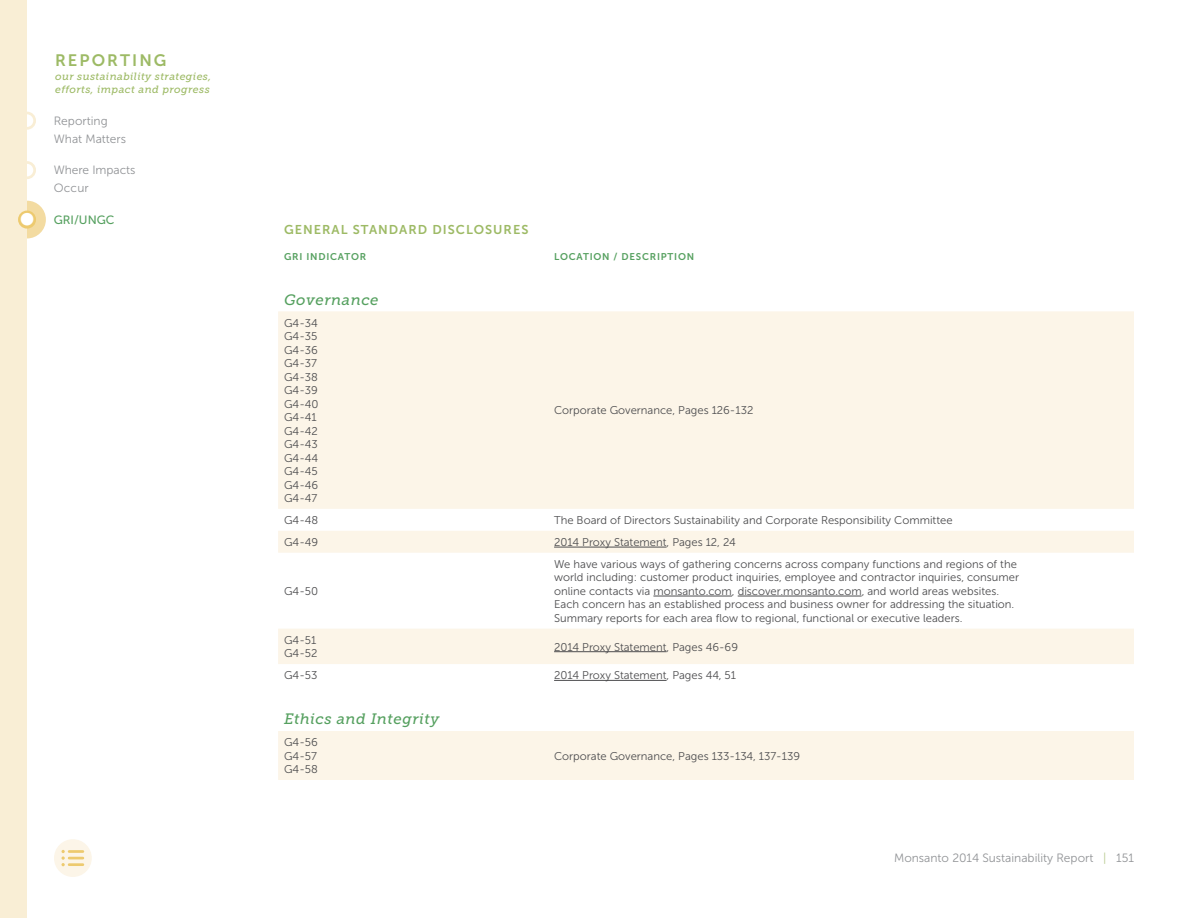
<style>
.page{position:relative;width:1188px;height:918px;background:#fff}
.page>*{position:absolute;margin:0;border:0;box-sizing:border-box;transform-origin:0 0}
.t1{font:16.5px "Museo Sans 700";letter-spacing:.125em;color:#9dba65}
.t2{font:italic 15px "Museo Slab 500";letter-spacing:.04em;color:#55a05f}
.t3{font:12.75px "Museo Sans 700";letter-spacing:.08em;color:#9dba65}
.t4{font:12px/18px "Museo Sans 300";color:#919396}
.t5{font:12px "Museo Sans 500";color:#55a05f}
.t6{font:11.25px/13.5px "Museo Sans 300";color:#4d4d4f}
.t7{font:italic 10.5px/13.5px "Museo Slab 500";letter-spacing:.04em;color:#9dba65}
.t8{font:9.75px "Museo Sans 700";letter-spacing:.08em;color:#55a05f}
.s1{font-size:40.65px;color:#fff}
.s2{color:#b8cb8f}
</style>
<div class="page">
<svg style="left:278px;top:311px;width:856px;height:469px;fill:#fcf5e8"></svg>
<hr style="left:554px;top:547px;width:113px;height:1px;background:#4d4d4f">
<hr style="left:653px;top:596px;width:79px;height:1px;background:#4d4d4f">
<hr style="left:738px;top:596px;width:124px;height:1px;background:#4d4d4f">
<hr style="left:554px;top:651px;width:113px;height:1px;background:#4d4d4f">
<hr style="left:554px;top:680px;width:113px;height:1px;background:#4d4d4f">
<div style="left:13px;top:206px;width:28px;height:28px;background:#f3dba1;border-radius:50%"></div>
<div style="left:8px;top:201px;width:38px;height:37px;border:10px solid #f3dba1;border-radius:50%"></div>
<div style="left:54px;top:839px;width:38px;height:38px;background:#fcf5e8;border-radius:50%"></div>
<svg style="left:62px;top:850px;width:21px;height:16px"></svg>
<div style="left:0;top:0;width:27px;height:918px;background:#f9eed5"></div>
<div style="left:18px;top:112px;width:18px;height:18px;border:3px solid #f9eed5;border-radius:50%"></div>
<div style="left:18px;top:161px;width:18px;height:18px;border:3px solid #f9eed5;border-radius:50%"></div>
<div style="left:18px;top:211px;width:18px;height:18px;border:5px solid #edca6f;border-radius:50%"></div>
<h1 class="t1" style="left:55px;top:51px;width:113px">REPORTING</h1>
<p class="t7" style="left:55px;top:70px;width:158px">our sustainability strategies, efforts, impact and progress</p>
<p class="t4" style="left:54px;top:112px;width:74px">Reporting<br>What Matters</p>
<p class="t4" style="left:54px;top:161px;width:83px">Where Impacts<br>Occur</p>
<p class="t5" style="left:19px;top:213px;width:97px"><span class="s1">•</span> GRI/UNGC</p>
<p class="t3" style="left:284px;top:223px;width:246px">GENERAL STANDARD DISCLOSURES</p>
<p class="t8" style="left:284px;top:251px;width:84px">GRI INDICATOR</p>
<p class="t8" style="left:554px;top:251px;width:142px">LOCATION / DESCRIPTION</p>
<h2 class="t2" style="left:284px;top:291px;width:96px">Governance</h2>
<p class="t6" style="left:284px;top:316px;width:36px">G4-34<br>G4-35<br>G4-36<br>G4-37<br>G4-38<br>G4-39<br>G4-40<br>G4-41<br>G4-42<br>G4-43<br>G4-44<br>G4-45<br>G4-46<br>G4-47</p>
<p class="t6" style="left:554px;top:404px;width:201px">Corporate Governance, Pages 126-132</p>
<p class="t6" style="left:284px;top:513px;width:36px">G4-48</p>
<p class="t6" style="left:554px;top:513px;width:400px">The Board of Directors Sustainability and Corporate Responsibility Committee</p>
<p class="t6" style="left:284px;top:535px;width:36px">G4-49</p>
<p class="t6" style="left:554px;top:535px;width:183px">2014 Proxy Statement, Pages 12, 24</p>
<p class="t6" style="left:284px;top:584px;width:36px">G4-50</p>
<p class="t6" style="left:554px;top:557px;width:466px">We have various ways of gathering concerns across company functions and regions of the world including: customer product inquiries, employee and contractor inquiries, consumer online contacts via monsanto.com, discover.monsanto.com, and world areas websites.<br>Each concern has an established process and business owner for addressing the situation.<br>Summary reports for each area flow to regional, functional or executive leaders.</p>
<p class="t6" style="left:284px;top:633px;width:35px">G4-51<br>G4-52</p>
<p class="t6" style="left:554px;top:640px;width:185px">2014 Proxy Statement, Pages 46-69</p>
<p class="t6" style="left:284px;top:669px;width:35px">G4-53</p>
<p class="t6" style="left:554px;top:669px;width:184px">2014 Proxy Statement, Pages 44, 51</p>
<h2 class="t2" style="left:284px;top:711px;width:157px">Ethics and Integrity</h2>
<p class="t6" style="left:284px;top:736px;width:35px;text-align:justify">G4-56<br>G4-57<br>G4-58</p>
<p class="t6" style="left:554px;top:749px;width:247px">Corporate Governance, Pages 133-134, 137-139</p>
<p class="t4" style="left:894px;top:849px;width:241px">Monsanto 2014 Sustainability Report <span class="s2">|</span> 151</p>
</div>
